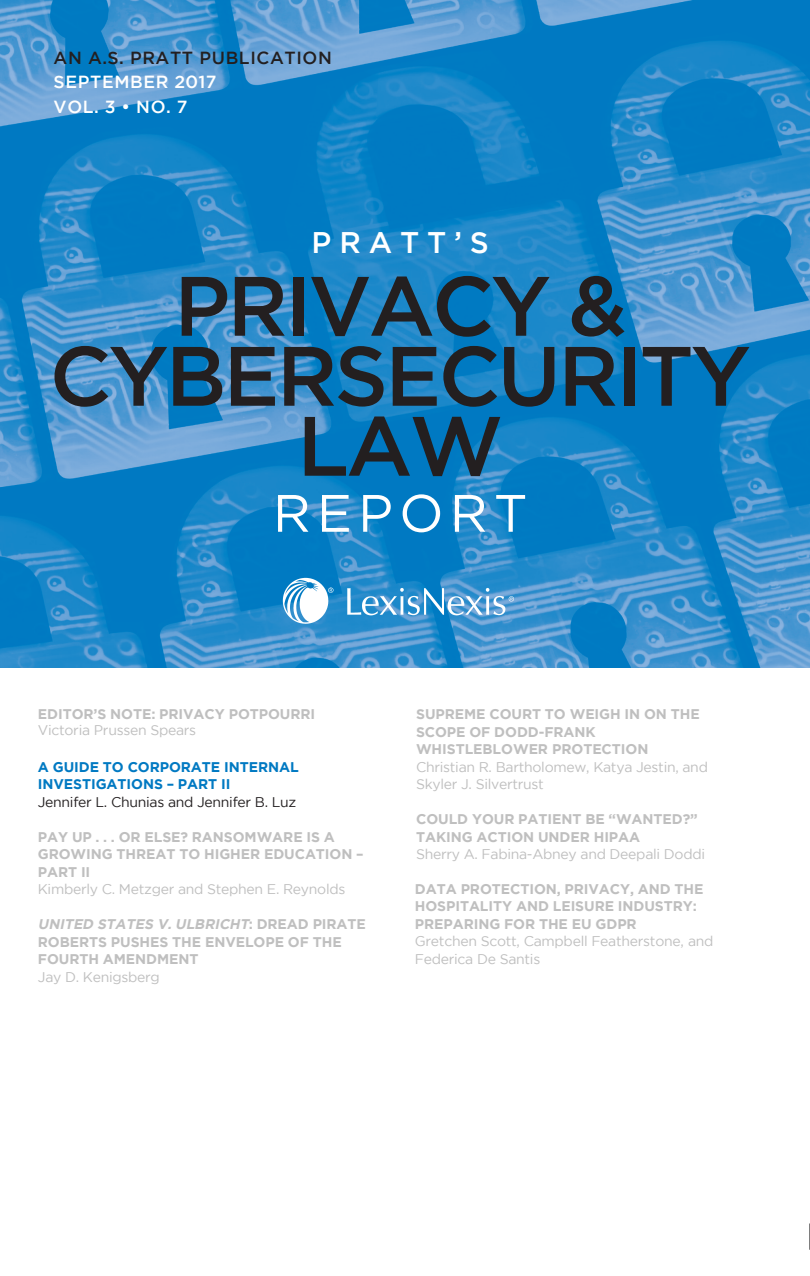
<style>
.page{position:relative;width:810px;height:1276px;background:#fff}
.page>*{position:absolute;margin:0;border:0;box-sizing:border-box;transform-origin:0 0}
.t1{font:500 84px "Gotham";letter-spacing:-.035em;color:#231f20}
.t2{font:52.5px "Gotham";letter-spacing:.115em;color:#fff}
.t3{font:500 29.75px "Gotham";letter-spacing:.265em;color:#fff}
.t4{font:500 17.5px "Gotham";letter-spacing:.035em;color:#fff}
.t5{font:500 17.5px "Gotham";letter-spacing:.035em;color:#231f20}
.Name{font:700 14px/17.5px "Gotham";letter-spacing:-.005em;color:#bfbfbf}
.t6{font:700 14px/17.5px "Gotham";letter-spacing:-.005em;color:#0079c2}
.Name-2{font:14px "Gotham";letter-spacing:-.02em;color:#231f20}
.s1{font-weight:400}
.s2{font-style:italic}
</style>
<div class="page">
<img style="left:0;top:0;width:810px;height:668px">
<img style="left:264px;top:547px;width:272px;height:104px">
<svg style="left:809px;top:1223px;width:1px;height:27px"></svg>
<p class="t5" style="left:54px;top:47px;width:280px">AN A.S. PRATT PUBLICATION</p>
<p class="t4" style="left:54px;top:72px;width:164px">SEPTEMBER 2017</p>
<p class="t4" style="left:54px;top:97px;width:135px">VOL. 3 • NO. 7</p>
<p class="t3" style="left:311px;top:225px;width:179px">PRATT’S</p>
<p class="t1" style="left:174px;top:258px;width:454px">PRIVACY &amp;</p>
<p class="t1" style="left:50px;top:328px;width:703px">CYBERSECURITY</p>
<p class="t1" style="left:297px;top:398px;width:208px">LAW</p>
<p class="t2" style="left:273px;top:484px;width:256px">REPORT</p>
<p class="Name" style="left:38px;top:706px;width:279px;line-height:15.9px">EDITOR’S NOTE: PRIVACY POTPOURRI<br><span class="s1">Victoria Prussen Spears</span></p>
<p class="t6" style="left:38px;top:757px;width:262px">A GUIDE TO CORPORATE INTERNAL<br>INVESTIGATIONS – PART II</p>
<p class="Name-2" style="left:38px;top:794px;width:260px">Jennifer L. Chunias and Jennifer B. Luz</p>
<p class="Name" style="left:38px;top:827px;width:327px">PAY UP . . . OR ELSE? RANSOMWARE IS A<br>GROWING THREAT TO HIGHER EDUCATION –<br>PART II<br><span class="s1">Kimberly C. Metzger and Stephen E. Reynolds</span></p>
<p class="Name" style="left:38px;top:915px;width:329px"><span class="s2">UNITED STATES V.ULBRICHT</span>: D R E A D P I R A T E<br>ROBERTS PUSHES THE ENVELOPE OF THE<br>FOURTH AMENDMENT<br><span class="s1">Jay D. Kenigsberg</span></p>
<p class="Name" style="left:416px;top:705px;width:293px">SUPREME COURT TO WEIGH IN ON THE<br>SCOPE OF DODD-FRANK<br>WHISTLEBLOWER PROTECTION<br><span class="s1">Christian R. Bartholomew, Katya Jestin, and<br>Skyler J. Silvertrust</span></p>
<p class="Name" style="left:416px;top:810px;width:290px">COULD YOUR PATIENT BE “WANTED?”<br>TAKING ACTION UNDER HIPAA<br><span class="s1">Sherry A. Fabina-Abney and Deepali Doddi</span></p>
<p class="Name" style="left:415px;top:880px;width:300px">DATA PROTECTION, PRIVACY, AND THE<br>HOSPITALITY AND LEISURE INDUSTRY:<br>PREPARING FOR THE EU GDPR<br><span class="s1">Gretchen Scott, Campbell Featherstone, and<br>Federica De Santis</span></p>
</div>
